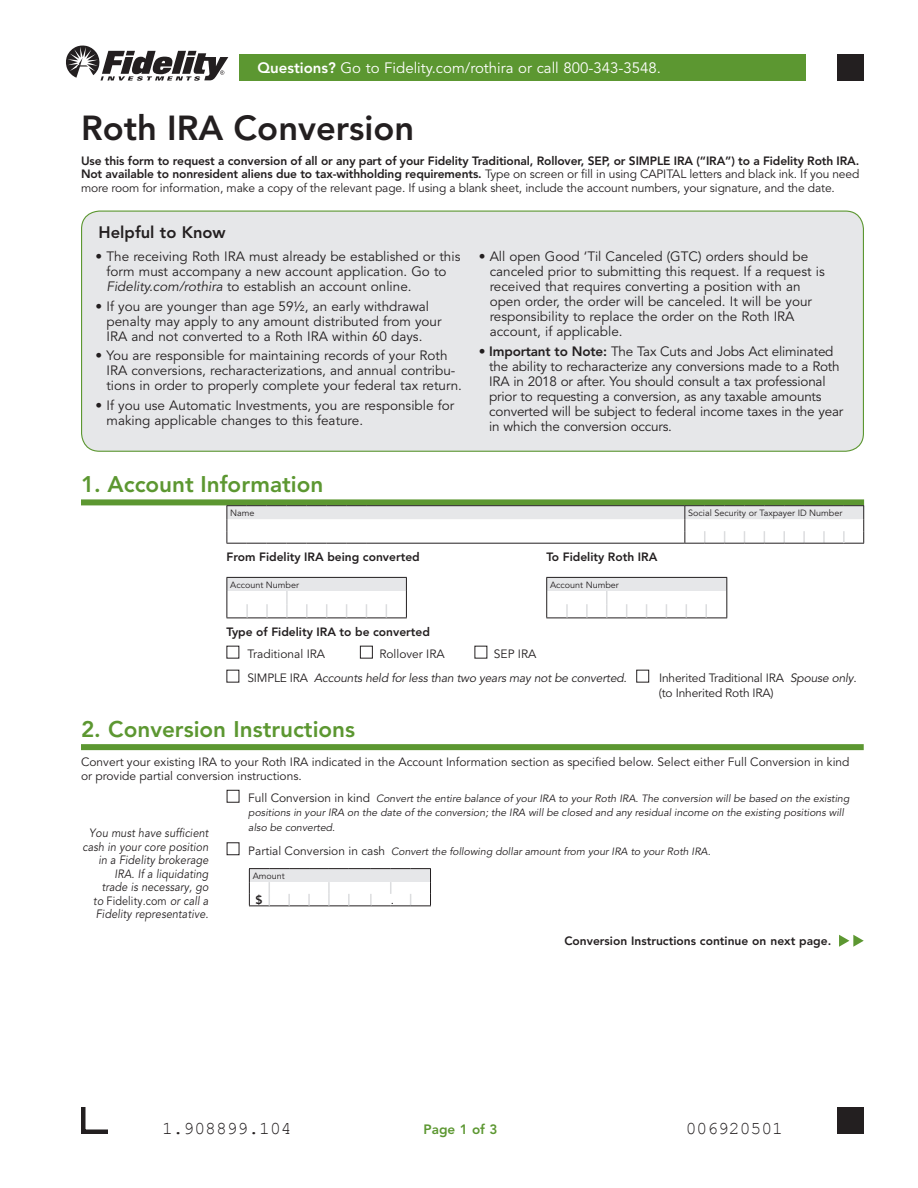
<style>
.page{position:relative;width:918px;height:1188px;background:#fff}
.page>*{position:absolute;margin:0;border:0;box-sizing:border-box;transform-origin:0 0}
.t1{font:800 34.5px "Avenir";color:#231f20}
.t2{font:800 22.5px "Avenir";color:#5c9731}
.t3{font:18px "Courier New";color:#231f20}
.t4{font:800 16.5px "Avenir";color:#231f20}
.t5{font:15px "Avenir";color:#fff}
.t6{font:13.5px/15px "Avenir";color:#231f20}
.t7{font:800 13.5px "Avenir";color:#5c9731}
.t8{font:800 12px/13.5px "Avenir";color:#231f20;text-align:justify}
.t9{font:12px/15px "Avenir";color:#231f20}
.t10{font:italic 12px/13.5px "Avenir";letter-spacing:.01em;color:#231f20;text-align:right;scale:.9 1}
.t11{font:italic 12px/24px "Avenir";letter-spacing:-.015em;color:#231f20}
.t12{font:italic 10.5px/13.5px "Avenir";color:#231f20}
.t13{font:9px "Avenir";color:#231f20}
.s1{font-weight:800}
.s2{font-weight:400}
.s3{font-style:italic}
.s4{font-style:normal}
.s5{font-style:normal;font-size:12px}
</style>
<div class="page">
<div style="left:239px;top:54px;width:567px;height:27px;background:#5c9731"></div>
<svg style="left:66px;top:45px;width:162px;height:36px"></svg>
<div style="left:81px;top:499px;width:783px;height:6px;background:#5c9731"></div>
<svg style="left:226px;top:505px;width:638px;height:39px"></svg>
<div style="left:227px;top:577px;width:179px;height:14px;background:#e6e7e9"></div>
<hr style="left:226px;top:577px;width:181px;height:1px;background:#231f20">
<svg style="left:406px;top:578px;width:1px;height:40px"></svg>
<svg style="left:226px;top:578px;width:1px;height:40px"></svg>
<hr style="left:226px;top:618px;width:181px;height:1px;background:#231f20">
<svg style="left:246px;top:604px;width:2px;height:13px"></svg>
<svg style="left:266px;top:604px;width:2px;height:13px"></svg>
<svg style="left:306px;top:604px;width:2px;height:13px"></svg>
<svg style="left:326px;top:604px;width:1px;height:13px"></svg>
<svg style="left:346px;top:604px;width:1px;height:13px"></svg>
<svg style="left:366px;top:604px;width:1px;height:13px"></svg>
<svg style="left:386px;top:604px;width:1px;height:13px"></svg>
<svg style="left:286px;top:591px;width:2px;height:26px"></svg>
<div style="left:547px;top:577px;width:180px;height:14px;background:#e6e7e9"></div>
<hr style="left:546px;top:577px;width:181px;height:1px;background:#231f20">
<svg style="left:726px;top:578px;width:1px;height:40px"></svg>
<svg style="left:546px;top:578px;width:1px;height:40px"></svg>
<hr style="left:546px;top:618px;width:181px;height:1px;background:#231f20">
<svg style="left:566px;top:604px;width:2px;height:13px"></svg>
<svg style="left:586px;top:604px;width:2px;height:13px"></svg>
<svg style="left:626px;top:604px;width:1px;height:13px"></svg>
<svg style="left:646px;top:604px;width:1px;height:13px"></svg>
<svg style="left:666px;top:604px;width:1px;height:13px"></svg>
<svg style="left:686px;top:604px;width:1px;height:13px"></svg>
<svg style="left:705px;top:604px;width:2px;height:13px"></svg>
<svg style="left:606px;top:591px;width:2px;height:26px"></svg>
<div style="left:360px;top:646px;width:13px;height:13px;border:1px solid #231f20"></div>
<div style="left:636px;top:670px;width:13px;height:13px;border:1px solid #231f20"></div>
<div style="left:81px;top:744px;width:783px;height:6px;background:#5c9731"></div>
<div style="left:227px;top:790px;width:12px;height:13px;border:1px solid #231f20"></div>
<div style="left:227px;top:842px;width:12px;height:13px;border:1px solid #231f20"></div>
<svg style="left:249px;top:868px;width:182px;height:38px"></svg>
<svg style="left:839px;top:935px;width:25px;height:12px"></svg>
<div style="left:82px;top:211px;width:781px;height:240px;background:#e6e7e9;border-radius:18px"></div>
<div style="left:81px;top:211px;width:783px;height:241px;border:1px solid #5c9731;border-radius:18px"></div>
<div style="left:837px;top:54px;width:27px;height:27px;background:#231f20"></div>
<div style="left:837px;top:1107px;width:27px;height:27px;background:#231f20"></div>
<svg style="left:81px;top:1107px;width:27px;height:27px"></svg>
<p class="t5" style="left:257px;top:59px;width:405px"><span class="s1">Questions?</span> Go to Fidelity.com/rothira or call 800-343-3548.</p>
<h1 class="t1" style="left:81px;top:108px;width:335px">Roth IRA Conversion</h1>
<p class="t8" style="left:81px;top:154px;width:780px">Use this form to request a conversion of all or any part of your Fidelity Traditional, Rollover, SEP, or SIMPLE IRA (“IRA”) to a Fidelity Roth IRA.<br>Not available to nonresident aliens due to tax-withholding requirements. <span class="s2">Type on screen or fill in using CAPITAL letters and black ink. If you need more room for information, make a copy of the relevant page. If using a blank sheet, include the account numbers, your signature, and the date.</span></p>
<p class="t4" style="left:99px;top:222px;width:129px">Helpful to Know</p>
<p class="t6" style="left:107px;top:250px;width:355px;text-indent:-11px">• The receiving Roth IRA must already be established or this form must accompany a new account application. Go to<br><span class="s3">Fidelity.com/rothira</span> to establish an account online.</p>
<p class="t6" style="left:107px;top:299px;width:337px;text-indent:-11px">• If you are younger than age 59½, an early withdrawal penalty may apply to any amount distributed from your<br>IRA and not converted to a Roth IRA within 60 days.</p>
<p class="t6" style="left:107px;top:349px;width:357px;text-indent:-11px">• You are responsible for maintaining records of your Roth<br>IRA conversions, recharacterizations, and annual contribu&shy;tions in order to properly complete your federal tax return.</p>
<p class="t6" style="left:107px;top:398px;width:349px;text-indent:-11px">• If you use Automatic Investments, you are responsible for making applicable changes to this feature.</p>
<p class="t6" style="left:490px;top:250px;width:337px;text-indent:-11px">• All open Good ‘Til Canceled (GTC) orders should be canceled prior to submitting this request. If a request is received that requires converting a position with an open order, the order will be canceled. It will be your responsibility to replace the order on the Roth IRA account, if applicable.</p>
<p class="t6" style="left:489px;top:344px;width:356px;text-indent:-10px">• <span class="s1">Important to Note:</span> The Tax Cuts and Jobs Act eliminated the ability to recharacterize any conversions made to a Roth IRA in 2018 or after. You should consult a tax professional prior to requesting a conversion, as any taxable amounts converted will be subject to federal income taxes in the year in which the conversion occurs.</p>
<h2 class="t2" style="left:81px;top:471px;width:244px">1. Account Information</h2>
<p class="t13" style="left:230px;top:508px;width:26px">Name</p>
<p class="t13" style="left:688px;top:508px;width:156px">Social Security or Taxpayer ID Number</p>
<p class="t8" style="left:226px;top:550px;width:195px">From Fidelity IRA being converted</p>
<p class="t13" style="left:230px;top:579px;width:70px">Account Number</p>
<p class="t8" style="left:546px;top:550px;width:113px">To Fidelity Roth IRA</p>
<p class="t13" style="left:550px;top:579px;width:70px">Account Number</p>
<p class="t8" style="left:227px;top:625px;width:205px">Type of Fidelity IRA to be converted</p>
<p class="t9" style="left:247px;top:647px;width:79px">Traditional IRA</p>
<p class="t9" style="left:379px;top:647px;width:67px">Rollover IRA</p>
<p class="t11" style="left:247px;top:643px;width:381px;text-indent:247px"><span class="s4">SEP IRA<br>SIMPLE IRA</span> Accounts held for less than two years may not be converted.</p>
<p class="t9" style="left:659px;top:671px;width:199px">Inherited Traditional IRA <span class="s3">Spouse only</span>. (to Inherited Roth IRA)</p>
<h2 class="t2" style="left:81px;top:716px;width:276px">2. Conversion Instructions</h2>
<p class="t9" style="left:81px;top:756px;width:770px;line-height:13.5px">Convert your existing IRA to your Roth IRA indicated in the Account Information section as specified below. Select either Full Conversion in kind or provide partial conversion instructions.</p>
<p class="t10" style="left:83px;top:827px;width:141px">You must have sufficient cash in your core position in a Fidelity brokerage<br>IRA. If a liquidating<br>trade is necessary, go<br>to <span class="s4">Fidelity.com</span> or call a<br>Fidelity representative.</p>
<p class="t12" style="left:248px;top:792px;width:603px"><span class="s5">Full Conversion in kind</span> Convert the entire balance of your IRA to your Roth IRA. The conversion will be based on the existing positions in your IRA on the date of the conversion; the IRA will be closed and any residual income on the existing positions will</p>
<p class="t12" style="left:248px;top:821px;width:88px">also be converted.</p>
<p class="t12" style="left:248px;top:845px;width:464px"><span class="s5">Partial Conversion in cash</span> Convert the following dollar amount from your IRA to your Roth IRA.</p>
<p class="t13" style="left:253px;top:871px;width:34px">Amount</p>
<p class="t8" style="left:256px;top:893px;width:9px">$</p>
<p class="t9" style="left:391px;top:893px;width:5px">.</p>
<p class="t8" style="left:564px;top:934px;width:268px">Conversion Instructions continue on next page.</p>
<h3 class="t3" style="left:162px;top:1117px;width:131px">1.908899.104</h3>
<p class="t7" style="left:424px;top:1121px;width:75px">Page 1 of 3</p>
<h3 class="t3" style="left:686px;top:1117px;width:99px">006920501</h3>
</div>
